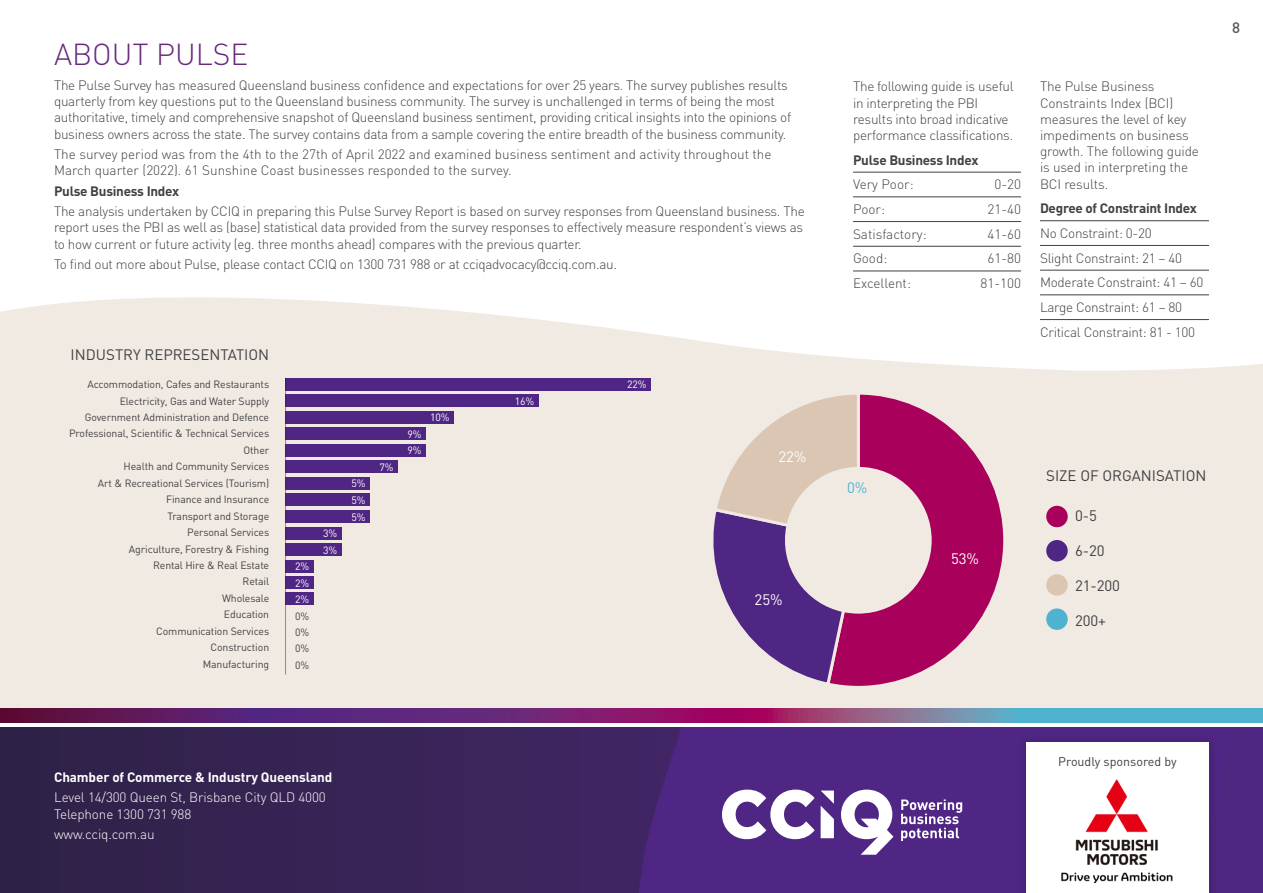
<style>
.page{position:relative;width:1263px;height:893px;background:#fff}
.page>*{position:absolute;margin:0;border:0;box-sizing:border-box;transform-origin:0 0}
.t1{font:300 30px "DIN";color:#682a7b}
.t2{font:15px "DIN";color:#414042}
.t3{font:15px "DIN";color:#fff}
.t4{font:15px "DIN";color:#4fb3cf}
.t5{font:500 15px "DIN";color:#58595b}
.t6{font:300 13.5px/16.2px "DIN";letter-spacing:-.02em;color:#414042}
.t7{font:300 13.5px/16.2px "DIN";color:#414042}
.t8{font:300 13.5px/16.2px "DIN";letter-spacing:-.01em;color:#fff}
.t9{font:700 13.5px "DIN";letter-spacing:-.02em;color:#414042}
.t10{font:700 13.5px "DIN";letter-spacing:-.01em;color:#fff}
.t11{font:12.45px "DIN";color:#414042}
.t12{font:10.5px/16.5px "DIN";letter-spacing:-.01em;color:#414042;text-align:right}
.t13{font:10.5px/16.5px "DIN";color:#fff}
</style>
<div class="page">
<svg style="left:0;top:294px;width:1263px;height:111px;fill:#f1eae3"></svg>
<div style="left:0;top:405px;width:1263px;height:303px;background:#f1eae3"></div>
<div style="left:0;top:728px;width:1263px;height:165px;background:#352352"></div>
<svg style="left:522px;top:728px;width:741px;height:165px;fill:#4f2683"></svg>
<div style="left:1018px;top:734px;width:199px;height:159px;background:#4c247e"></div>
<div style="left:1026px;top:743px;width:183px;height:150px;background:#fff"></div>
<svg style="left:0;top:708px;width:1263px;height:15px;background:#6c4886"></svg>
<img style="left:1061px;top:779px;width:112px;height:104px">
<svg style="left:821px;top:790px;width:13px;height:48px"></svg>
<svg style="left:841px;top:790px;width:52px;height:65px;background:#b3a1c9"></svg>
<svg style="left:901px;top:799px;width:61px;height:42px;background:#8367a8"></svg>
<svg style="left:722px;top:790px;width:93px;height:49px;background:#a995c2"></svg>
<hr style="left:853px;top:172px;width:168px;height:1px;background:#414042">
<hr style="left:853px;top:197px;width:168px;height:1px;background:#414042">
<hr style="left:853px;top:221px;width:168px;height:1px;background:#414042">
<hr style="left:853px;top:246px;width:168px;height:1px;background:#414042">
<hr style="left:853px;top:271px;width:168px;height:1px;background:#414042">
<hr style="left:1040px;top:220px;width:169px;height:1px;background:#414042">
<hr style="left:1040px;top:245px;width:169px;height:1px;background:#414042">
<hr style="left:1040px;top:270px;width:169px;height:1px;background:#414042">
<hr style="left:1040px;top:295px;width:169px;height:1px;background:#414042">
<hr style="left:1040px;top:319px;width:169px;height:1px;background:#414042">
<div style="left:1046px;top:506px;width:22px;height:21px;background:#a8005b;border-radius:50%"></div>
<div style="left:1046px;top:540px;width:22px;height:21px;background:#4f2683;border-radius:50%"></div>
<div style="left:1046px;top:574px;width:22px;height:22px;background:#dac6b3;border-radius:50%"></div>
<div style="left:1046px;top:608px;width:22px;height:22px;background:#4fb3cf;border-radius:50%"></div>
<div style="left:285px;top:378px;width:366px;height:13px;background:#4f2683"></div>
<div style="left:285px;top:394px;width:254px;height:13px;background:#4f2683"></div>
<div style="left:285px;top:411px;width:169px;height:13px;background:#4f2683"></div>
<div style="left:285px;top:427px;width:141px;height:13px;background:#4f2683"></div>
<div style="left:285px;top:444px;width:141px;height:12px;background:#4f2683"></div>
<div style="left:285px;top:460px;width:113px;height:13px;background:#4f2683"></div>
<div style="left:285px;top:477px;width:85px;height:13px;background:#4f2683"></div>
<div style="left:285px;top:493px;width:85px;height:13px;background:#4f2683"></div>
<div style="left:285px;top:510px;width:85px;height:13px;background:#4f2683"></div>
<div style="left:285px;top:527px;width:57px;height:12px;background:#4f2683"></div>
<div style="left:285px;top:543px;width:57px;height:13px;background:#4f2683"></div>
<div style="left:285px;top:560px;width:29px;height:12px;background:#4f2683"></div>
<div style="left:285px;top:576px;width:29px;height:13px;background:#4f2683"></div>
<div style="left:285px;top:592px;width:29px;height:13px;background:#4f2683"></div>
<hr style="left:285px;top:378px;width:1px;height:296px;background:#2e2146">
<svg style="left:862px;top:390px;width:146px;height:296px"></svg>
<svg style="left:698px;top:390px;width:164px;height:296px"></svg>
<div style="left:785px;top:467px;width:147px;height:147px;background:#f1eae3;border-radius:50%"></div>
<h1 class="t1" style="left:54px;top:36px;width:196px">ABOUT PULSE</h1>
<p class="t6" style="left:54px;top:77px;width:739px">The Pulse Survey has measured Queensland business confidence and expectations for over 25 years. The survey publishes results quarterly from key questions put to the Queensland business community. The survey is unchallenged in terms of being the most authoritative, timely and comprehensive snapshot of Queensland business sentiment, providing critical insights into the opinions of business owners across the state. The survey contains data from a sample covering the entire breadth of the business community.</p>
<p class="t7" style="left:54px;top:146px;width:719px">The survey period was from the 4th to the 27th of April 2022 and examined business sentiment and activity throughout the<br>March quarter (2022). 61 Sunshine Coast businesses responded to the survey.</p>
<p class="t9" style="left:54px;top:182px;width:127px">Pulse Business Index</p>
<p class="t6" style="left:54px;top:203px;width:752px;text-align:justify">The analysis undertaken by CCIQ in preparing this Pulse Survey Report is based on survey responses from Queensland business. The report uses the PBI as well as (base) statistical data provided from the survey responses to effectively measure respondent’s views as to how current or future activity (eg. three months ahead) compares with the previous quarter.</p>
<p class="t6" style="left:54px;top:256px;width:564px">To find out more about Pulse, please contact CCIQ on 1300 731 988 or at cciqadvocacy@cciq.com.au.</p>
<p class="t2" style="left:71px;top:345px;width:200px">INDUSTRY REPRESENTATION</p>
<p class="t12" style="left:69px;top:376px;width:202px">Accommodation, Cafes and Restaurants<br>Electricity, Gas and Water Supply<br>Government Administration and Defence<br>Professional, Scientific &amp; Technical Services<br>Other<br>Health and Community Services<br>Art &amp; Recreational Services (Tourism)<br>Finance and Insurance<br>Transport and Storage<br>Personal Services<br>Agriculture, Forestry &amp; Fishing<br>Rental Hire &amp; Real Estate<br>Retail<br>Wholesale<br>Education<br>Communication Services<br>Construction<br>Manufacturing</p>
<p class="t13" style="left:627px;top:376px;width:21px">22%</p>
<p class="t13" style="left:515px;top:393px;width:21px">16%</p>
<p class="t13" style="left:430px;top:409px;width:21px">10%</p>
<p class="t13" style="left:407px;top:426px;width:16px">9%<br>9%</p>
<p class="t13" style="left:379px;top:459px;width:16px">7%</p>
<p class="t13" style="left:351px;top:475px;width:16px;text-align:justify">5% 5% 5%</p>
<p class="t13" style="left:323px;top:525px;width:16px">3%<br>3%</p>
<p class="t13" style="left:295px;top:558px;width:16px;text-align:justify">2% 2% 2%</p>
<p class="t12" style="left:295px;top:607px;width:16px">0%</p>
<p class="t12" style="left:295px;top:640px;width:16px">0%</p>
<p class="t12" style="left:295px;top:624px;width:16px">0%</p>
<p class="t12" style="left:295px;top:656px;width:16px">0%</p>
<p class="t10" style="left:54px;top:768px;width:280px">Chamber of Commerce &amp; Industry Queensland</p>
<p class="t8" style="left:54px;top:789px;width:273px">Level 14/300 Queen St, Brisbane City QLD 4000<br>Telephone 1300 731 988</p>
<p class="t8" style="left:54px;top:826px;width:102px">www.cciq.com.au</p>
<p class="t3" style="left:778px;top:447px;width:29px">22%</p>
<p class="t3" style="left:755px;top:591px;width:29px">25%</p>
<p class="t6" style="left:853px;top:78px;width:162px">The following guide is useful in interpreting the PBI results into broad indicative performance classifications.</p>
<p class="t9" style="left:853px;top:151px;width:127px">Pulse Business Index</p>
<p class="t7" style="left:853px;top:176px;width:62px">Very Poor:</p>
<p class="t6" style="left:994px;top:176px;width:28px">0-20</p>
<p class="t6" style="left:853px;top:201px;width:34px">Poor:</p>
<p class="t6" style="left:987px;top:201px;width:35px">21-40</p>
<p class="t7" style="left:853px;top:226px;width:75px">Satisfactory:</p>
<p class="t6" style="left:987px;top:226px;width:35px">41-60</p>
<p class="t6" style="left:853px;top:250px;width:36px">Good:</p>
<p class="t6" style="left:987px;top:250px;width:35px">61-80</p>
<p class="t7" style="left:853px;top:275px;width:59px">Excellent:</p>
<p class="t6" style="left:981px;top:275px;width:42px">81-100</p>
<p class="t6" style="left:1040px;top:78px;width:160px">The Pulse Business<br>Constraints Index (BCI) measures the level of key impediments on business growth. The following guide is used in interpreting the<br>BCI results.</p>
<p class="t9" style="left:1040px;top:200px;width:158px">Degree of Constraint Index</p>
<p class="t6" style="left:1040px;top:221px;width:165px;line-height:24.8px">No Constraint: 0-20<br>Slight Constraint: 21 – 40<br>Moderate Constraint: 41 – 60<br>Large Constraint: 61 – 80<br>Critical Constraint: 81 - 100</p>
<p class="t5" style="left:1232px;top:18px;width:9px">8</p>
<p class="t4" style="left:847px;top:478px;width:22px">0%</p>
<p class="t3" style="left:951px;top:549px;width:29px">53%</p>
<p class="t2" style="left:1046px;top:466px;width:162px">SIZE OF ORGANISATION</p>
<p class="t2" style="left:1075px;top:506px;width:23px">0-5</p>
<p class="t2" style="left:1075px;top:541px;width:31px">6-20</p>
<p class="t2" style="left:1075px;top:576px;width:46px">21-200</p>
<p class="t2" style="left:1075px;top:611px;width:32px">200+</p>
<p class="t11" style="left:1058px;top:754px;width:120px">Proudly sponsored by</p>
</div>
